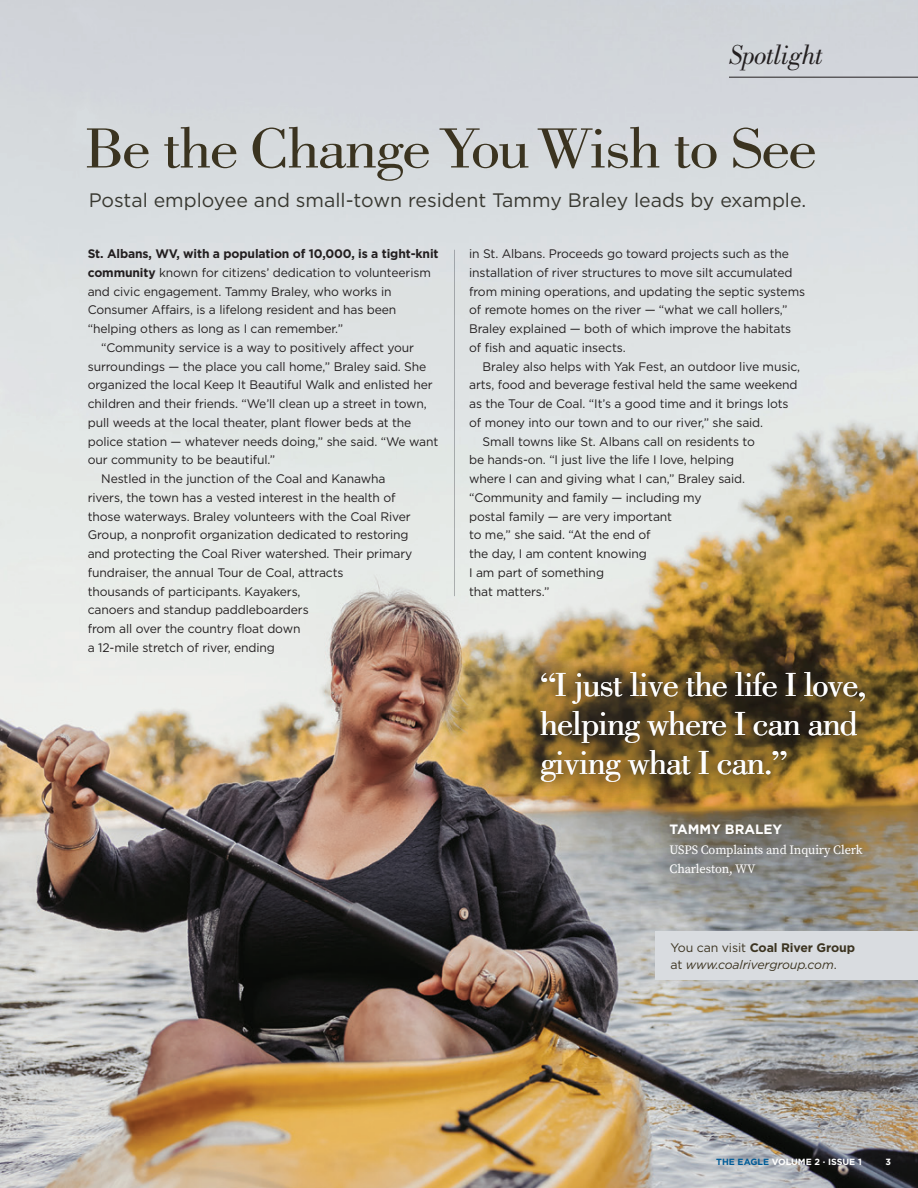
<style>
.page{position:relative;width:918px;height:1188px;background:#fff}
.page>*{position:absolute;margin:0;border:0;box-sizing:border-box;transform-origin:0 0}
.t1{font:58.5px "Bodoni";letter-spacing:-.03em;color:#473d26;scale:1.11 1}
.t2{font:34.5px/39px "Bodoni";letter-spacing:-.03em;color:#fff;scale:1.05 1}
.t3{font:italic 28.2px "Bodoni";letter-spacing:-.02em;color:#231f20}
.t4{font:19.5px "Gotham";color:#434138}
.t5{font:700 13.5px "Gotham";color:#fff}
.t6{font:12.75px "Source Serif Variable";letter-spacing:-.01em;color:#fff}
.SPOTLIGHT_body_text{font:12.3px/18.8px "Gotham";letter-spacing:-.01em;color:#231f20}
.t7{font:italic 12.3px/16.5px "Gotham";letter-spacing:-.01em;color:#473d26}
.t8{font:700 9px "Gotham";color:#fff}
.s1{font-weight:700}
.s2{font-style:normal}
.s3{font-weight:700;font-style:normal}
.s4{color:#005c98}
</style>
<div class="page">
<img style="left:0;top:0;width:918px;height:1188px">
<svg style="left:519px;top:652px;width:366px;height:151px;background:#765a26"></svg>
<div style="left:649px;top:802px;width:232px;height:94px;background:#231f20;opacity:.9"></div>
<hr style="left:454px;top:250px;width:1px;height:346px;background:#bcbdc0">
<hr style="left:729px;top:77px;width:189px;height:1px;background:#231f20">
<div style="left:656px;top:932px;width:262px;height:48px;background:#d9dce0"></div>
<p class="t3" style="left:729px;top:39px;width:96px">Spotlight</p>
<h1 class="t1" style="left:84px;top:116px;width:662px">Be the Change You Wish to See</h1>
<h3 class="t4" style="left:89px;top:188px;width:719px">Postal employee and small-town resident Tammy Braley leads by example.</h3>
<p class="SPOTLIGHT_body_text" style="left:88px;top:244px;width:352px"><span class="s1">St. Albans, WV, with a population of 10,000, is a tight-knit community</span> known for citizens’ dedication to volunteerism and civic engagement. Tammy Braley, who works in Consumer Affairs, is a lifelong resident and has been “helping others as long as I can remember.”</p>
<p class="SPOTLIGHT_body_text" style="left:88px;top:338px;width:352px;text-indent:14px">“Community service is a way to positively affect your surroundings — the place you call home,” Braley said. She organized the local Keep It Beautiful Walk and enlisted her children and their friends. “We’ll clean up a street in town, pull weeds at the local theater, plant flower beds at the police station — whatever needs doing,” she said. “We want our community to be beautiful.”</p>
<p class="SPOTLIGHT_body_text" style="left:88px;top:469px;width:326px;text-indent:14px">Nestled in the junction of the Coal and Kanawha rivers, the town has a vested interest in the health of those waterways. Braley volunteers with the Coal River Group, a nonprofit organization dedicated to restoring and protecting the Coal River watershed. Their primary fundraiser, the annual Tour de Coal, attracts<br>thousands of participants. Kayakers,<br>canoers and standup paddleboarders<br>from all over the country float down<br>a 12-mile stretch of river, ending</p>
<p class="SPOTLIGHT_body_text" style="left:469px;top:244px;width:338px">in St. Albans. Proceeds go toward projects such as the installation of river structures to move silt accumulated from mining operations, and updating the septic systems of remote homes on the river — “what we call hollers,” Braley explained — both of which improve the habitats of fish and aquatic insects.</p>
<p class="SPOTLIGHT_body_text" style="left:469px;top:357px;width:333px;text-indent:14px">Braley also helps with Yak Fest, an outdoor live music, arts, food and beverage festival held the same weekend as the Tour de Coal. “It’s a good time and it brings lots of money into our town and to our river,” she said.</p>
<p class="SPOTLIGHT_body_text" style="left:469px;top:432px;width:287px;text-indent:14px">Small towns like St. Albans call on residents to be hands-on. “I just live the life I love, helping where I can and giving what I can,” Braley said. “Community and family — including my<br>postal family — are very important<br>to me,” she said. “At the end of<br>the day, I am content knowing<br>I am part of something<br>that matters.”</p>
<h2 class="t2" style="left:540px;top:665px;width:313px">“I just live the life I love, helping where I can and giving what I can.”</h2>
<p class="t5" style="left:670px;top:821px;width:114px">TAMMY BRALEY</p>
<p class="t6" style="left:670px;top:841px;width:195px">USPS Complaints and Inquiry Clerk</p>
<p class="t6" style="left:670px;top:860px;width:87px">Charleston, WV</p>
<p class="t7" style="left:670px;top:939px;width:186px"><span class="s2">You can visit</span> <span class="s3">Coal River Group </span><span class="s2">at</span> www.coalrivergroup.com<span class="s2">.</span></p>
<p class="t8" style="left:716px;top:1156px;width:147px"><span class="s4">THE EAGLE</span> VOLUME 2 · ISSUE 1</p>
<p class="t8" style="left:885px;top:1156px;width:7px">3</p>
</div>
